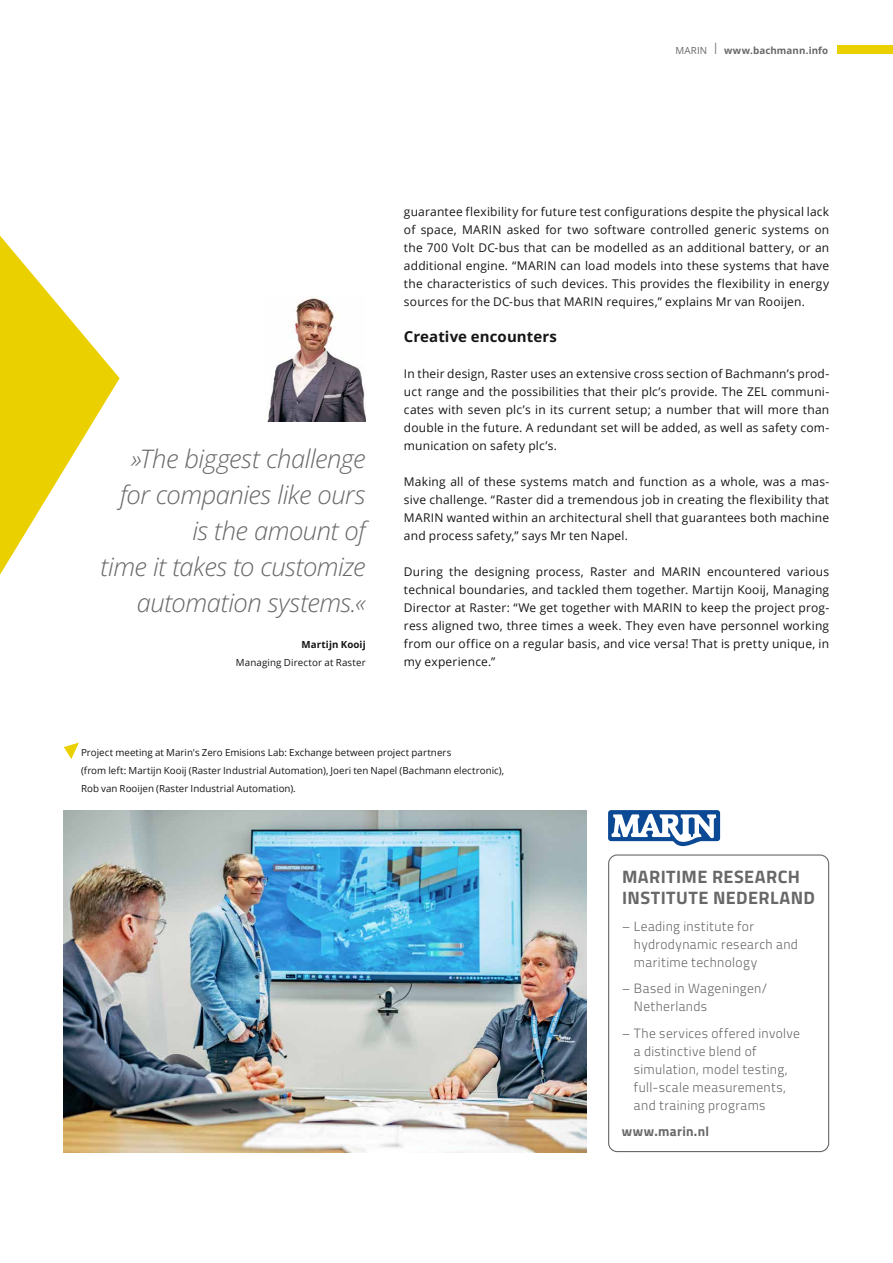
<style>
.page{position:relative;width:893px;height:1263px;background:#fff}
.page>*{position:absolute;margin:0;border:0;box-sizing:border-box;transform-origin:0 0}
.t1{font:italic 300 25.5px/36px "Open Sans";letter-spacing:-.02em;color:#686868;text-align:right}
.t2{font:700 18px/21px "Titillium";letter-spacing:.025em;color:#686868}
.t3{font:700 15px "Open Sans";letter-spacing:.005em;color:#151616}
.t4{font:300 13.5px/18px "Titillium";letter-spacing:.025em;color:#686868}
.t5{font:700 13.5px "Titillium";letter-spacing:.025em;color:#686868}
.t6{font:12px/18px "Open Sans";letter-spacing:.015em;color:#151616;text-align:justify}
.t7{font:9.75px/18px "Open Sans";letter-spacing:.005em;color:#151616}
.t8{font:700 9.75px "Open Sans";letter-spacing:.01em;color:#686868}
.t9{font:700 9.75px "Open Sans";letter-spacing:.01em;color:#151616}
.s1{font-weight:400}
.s2{font-weight:400;font-size:14.7px}
</style>
<div class="page">
<img style="left:64px;top:810px;width:523px;height:342px">
<svg style="left:608px;top:810px;width:112px;height:36px"></svg>
<svg style="left:64px;top:743px;width:15px;height:16px"></svg>
<div style="left:608px;top:854px;width:221px;height:298px;border:1px solid #686868;border-radius:9px"></div>
<img style="left:267px;top:297px;width:99px;height:124px">
<svg style="left:0;top:236px;width:120px;height:339px"></svg>
<div style="left:838px;top:45px;width:55px;height:9px;background:#ebd000"></div>
<p class="t8" style="left:675px;top:44px;width:154px"><span class="s1">MARIN</span> <span class="s2">l</span> www.bachmann.info</p>
<h1 class="t1" style="left:100px;top:440px;width:267px">»The biggest challenge for companies like ours is the amount of<br>time it takes to customize automation systems.«</h1>
<p class="t9" style="left:302px;top:638px;width:66px">Martijn Kooij</p>
<p class="t7" style="left:236px;top:653px;width:131px">Managing Director at Raster</p>
<p class="t6" style="left:404px;top:202px;width:427px">guarantee flexibility for future test configurations despite the physical lack of space, MARIN asked for two software controlled generic systems on the 700 Volt DC-bus that can be modelled as an additional battery, or an additional engine. “MARIN can load models into these systems that have the characteristics of such devices. This provides the flexibility in energy sources for the DC-bus that MARIN requires,” explains Mr van Rooijen.</p>
<p class="t3" style="left:404px;top:326px;width:154px">Creative encounters</p>
<p class="t6" style="left:404px;top:364px;width:427px">In their design, Raster uses an extensive cross section of Bachmann’s prod&shy;uct range and the possibilities that their plc’s provide. The ZEL communi&shy;cates with seven plc’s in its current setup; a number that will more than double in the future. A redundant set will be added, as well as safety com&shy;munication on safety plc’s.</p>
<p class="t6" style="left:404px;top:472px;width:427px">Making all of these systems match and function as a whole, was a mas&shy;sive challenge. “Raster did a tremendous job in creating the flexibility that MARIN wanted within an architectural shell that guarantees both machine and process safety,” says Mr ten Napel.</p>
<p class="t6" style="left:404px;top:562px;width:427px">During the designing process, Raster and MARIN encountered various technical boundaries, and tackled them together. Martijn Kooij, Managing Director at Raster: “We get together with MARIN to keep the project prog&shy;ress aligned two, three times a week. They even have personnel working from our office on a regular basis, and vice versa! That is pretty unique, in my experience.”</p>
<p class="t7" style="left:81px;top:743px;width:425px">Project meeting at Marin's Zero Emisions Lab: Exchange between project partners<br>(from left: Martijn Kooij (Raster Industrial Automation), Joeri ten Napel (Bachmann electronic),<br>Rob van Rooijen (Raster Industrial Automation).</p>
<h2 class="t2" style="left:622px;top:866px;width:194px">MARITIME RESEARCH<br>INSTITUTE NEDERLAND</h2>
<p class="t4" style="left:634px;top:916px;width:166px;text-indent:-12px">– Leading institute for hydrodynamic research and maritime technology</p>
<p class="t4" style="left:634px;top:979px;width:135px;text-indent:-12px">– Based in Wageningen/<br>Netherlands</p>
<p class="t4" style="left:634px;top:1023px;width:168px;text-indent:-12px">– The services offered involve a distinctive blend of simulation, model testing, full-scale measurements, and training programs</p>
<p class="t5" style="left:622px;top:1121px;width:89px">www.marin.nl</p>
</div>
